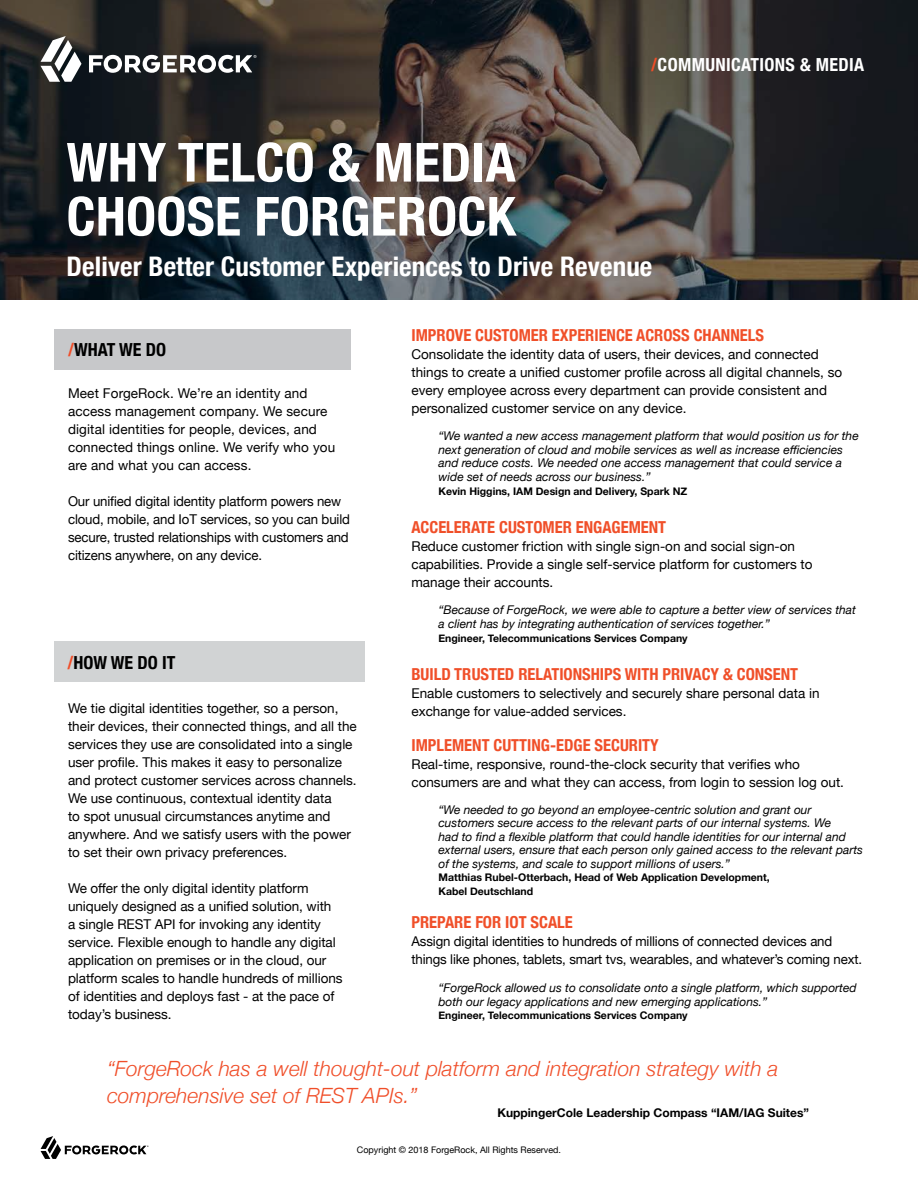
<style>
.page{position:relative;width:918px;height:1188px;background:#fff}
.page>*{position:absolute;margin:0;border:0;box-sizing:border-box;transform-origin:0 0}
.t1{font:700 condensed 54px/54px "Helvetica Neue";letter-spacing:.005em;color:#fff}
.t2{font:700 condensed 27px "Helvetica Neue";letter-spacing:.005em;color:#fff}
.t3{font:italic 300 21px/27px "Helvetica Neue";color:#f04e29}
.t4{font:700 condensed 18px "Helvetica Neue";letter-spacing:.02em;color:#fff}
.t5{font:700 condensed 18px "Helvetica Neue";color:#000}
.t6{font:700 condensed 16.5px "Helvetica Neue";color:#f04f29}
.t7{font:13.5px/18px "Helvetica Neue";color:#000}
.t8{font:italic 12px/13.5px "Helvetica Neue";color:#000}
.t9{font:700 12px "Helvetica Neue";color:#000}
.t10{font:700 10.5px/13.5px "Helvetica Neue";color:#000}
.t11{font:9px "Helvetica Neue";color:#000}
.s1{color:#f04e29}
</style>
<div class="page">
<svg style="left:41px;top:1136px;width:108px;height:23px"></svg>
<svg style="left:0;top:0;width:918px;height:300px;background:#343333"></svg>
<svg style="left:89px;top:55px;width:167px;height:18px"></svg>
<svg style="left:40px;top:36px;width:42px;height:46px"></svg>
<div style="left:54px;top:330px;width:297px;height:40px;background:#c7c8ca"></div>
<div style="left:54px;top:641px;width:310px;height:41px;background:#d1d3d4"></div>
<h3 class="t4" style="left:651px;top:50px;width:214px"><span class="s1">/</span>COMMUNICATIONS &amp; MEDIA</h3>
<h1 class="t1" style="left:67px;top:132px;width:451px">WHY TELCO &amp; MEDIA<br>CHOOSE FORGEROCK</h1>
<h2 class="t2" style="left:67px;top:244px;width:587px">Deliver Better Customer Experiences to Drive Revenue</h2>
<h3 class="t5" style="left:68px;top:335px;width:99px"><span class="s1">/</span>WHAT WE DO</h3>
<p class="t7" style="left:68px;top:385px;width:269px">Meet ForgeRock. We’re an identity and access management company. We secure digital identities for people, devices, and connected things online. We verify who you are and what you can access.</p>
<p class="t7" style="left:68px;top:493px;width:284px">Our unified digital identity platform powers new cloud, mobile, and IoT services, so you can build secure, trusted relationships with customers and citizens anywhere, on any device.</p>
<h3 class="t5" style="left:68px;top:647px;width:109px"><span class="s1">/</span>HOW WE DO IT</h3>
<p class="t7" style="left:68px;top:700px;width:290px">We tie digital identities together, so a person, their devices, their connected things, and all the services they use are consolidated into a single user profile. This makes it easy to personalize and protect customer services across channels.<br>We use continuous, contextual identity data<br>to spot unusual circumstances anytime and anywhere. And we satisfy users with the power to set their own privacy preferences.</p>
<p class="t7" style="left:68px;top:880px;width:276px">We offer the only digital identity platform uniquely designed as a unified solution, with<br>a single REST API for invoking any identity service. Flexible enough to handle any digital application on premises or in the cloud, our platform scales to handle hundreds of millions of identities and deploys fast - at the pace of today’s business.</p>
<p class="t6" style="left:411px;top:322px;width:354px">IMPROVE CUSTOMER EXPERIENCE ACROSS CHANNELS</p>
<p class="t7" style="left:411px;top:346px;width:432px">Consolidate the identity data of users, their devices, and connected things to create a unified customer profile across all digital channels, so every employee across every department can provide consistent and personalized customer service on any device.</p>
<p class="t8" style="left:438px;top:430px;width:422px">“We wanted a new access management platform that would position us for the next generation of cloud and mobile services as well as increase efficiencies and reduce costs. We needed one access management that could service a wide set of needs across our business.”</p>
<p class="t10" style="left:438px;top:485px;width:250px">Kevin Higgins, IAM Design and Delivery, Spark NZ</p>
<p class="t6" style="left:411px;top:514px;width:256px">ACCELERATE CUSTOMER ENGAGEMENT</p>
<p class="t7" style="left:411px;top:538px;width:403px">Reduce customer friction with single sign-on and social sign-on capabilities. Provide a single self-service platform for customers to manage their accounts.</p>
<p class="t8" style="left:438px;top:604px;width:419px">“Because of ForgeRock, we were able to capture a better view of services that a client has by integrating authentication of services together.”</p>
<p class="t10" style="left:438px;top:632px;width:251px">Engineer, Telecommunications Services Company</p>
<p class="t6" style="left:411px;top:660px;width:388px">BUILD TRUSTED RELATIONSHIPS WITH PRIVACY &amp; CONSENT</p>
<p class="t7" style="left:411px;top:685px;width:410px">Enable customers to selectively and securely share personal data in exchange for value-added services.</p>
<p class="t6" style="left:411px;top:731px;width:249px">IMPLEMENT CUTTING-EDGE SECURITY</p>
<p class="t7" style="left:411px;top:756px;width:434px">Real-time, responsive, round-the-clock security that verifies who consumers are and what they can access, from login to session log out.</p>
<p class="t8" style="left:438px;top:804px;width:426px">“We needed to go beyond an employee-centric solution and grant our customers secure access to the relevant parts of our internal systems. We<br>had to find a flexible platform that could handle identities for our internal and external users, ensure that each person only gained access to the relevant parts of the systems, and scale to support millions of users.”</p>
<p class="t10" style="left:438px;top:871px;width:333px">Matthias Rubel-Otterbach, Head of Web Application Development,<br>Kabel Deutschland</p>
<p class="t6" style="left:411px;top:909px;width:163px">PREPARE FOR IOT SCALE</p>
<p class="t7" style="left:411px;top:933px;width:452px">Assign digital identities to hundreds of millions of connected devices and things like phones, tablets, smart tvs, wearables, and whatever’s coming next.</p>
<p class="t8" style="left:438px;top:982px;width:420px">“ForgeRock allowed us to consolidate onto a single platform, which supported both our legacy applications and new emerging applications.”</p>
<p class="t10" style="left:438px;top:1009px;width:251px">Engineer, Telecommunications Services Company</p>
<h3 class="t3" style="left:107px;top:1054px;width:673px">“ForgeRock has a well thought-out platform and integration strategy with a comprehensive set of REST APIs.”</h3>
<p class="t9" style="left:497px;top:1104px;width:313px">KuppingerCole Leadership Compass “IAM/IAG Suites”</p>
<p class="t11" style="left:357px;top:1144px;width:206px">Copyright © 2018 ForgeRock, All Rights Reserved.</p>
</div>
